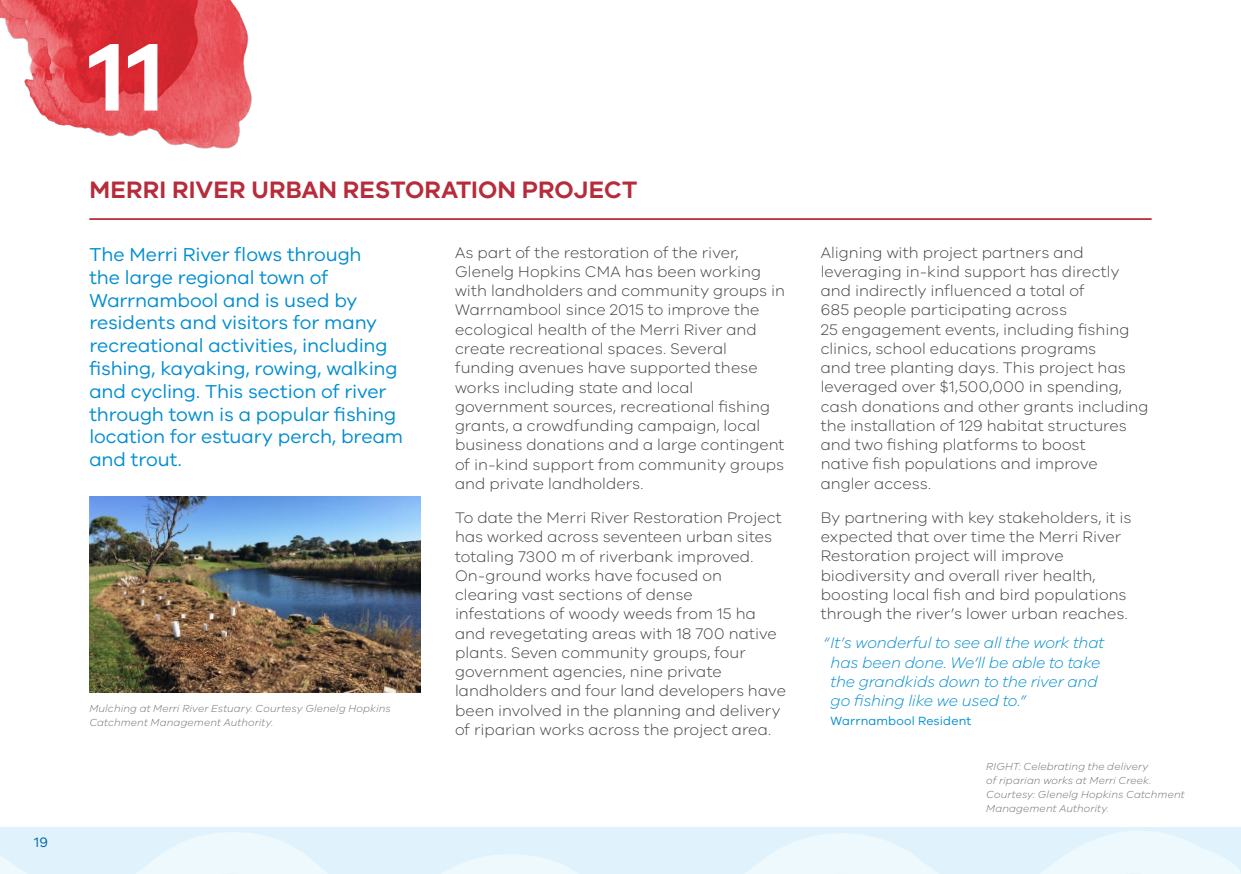
<style>
.page{position:relative;width:1241px;height:874px;background:#fff}
.page>*{position:absolute;margin:0;border:0;box-sizing:border-box;transform-origin:0 0}
.t1{font:600 99.23px "VIC";color:#fff}
.t2{font:600 24.5px "VIC";letter-spacing:.005em;color:#b72b3a}
.t3{font:19.25px/22.8px "VIC";letter-spacing:-.01em;color:#008dd1}
.t4{font:300 15.75px/19.2px "VIC";letter-spacing:.005em;color:#414042}
.t5{font:italic 300 15.75px/19.2px "VIC";letter-spacing:-.01em;color:#008dd1}
.t6{font:14px "VIC";color:#0063a5}
.t7{font:12.25px "VIC";letter-spacing:.01em;color:#008dd1}
.t8{font:italic 300 10.5px/14px "VIC";letter-spacing:.015em;color:#6d6e71}
</style>
<div class="page">
<img style="left:89px;top:496px;width:331px;height:196px">
<hr style="left:89px;top:218px;width:1062px;height:2px;background:#b72b3a">
<svg style="left:0;top:827px;width:1240px;height:46px;background:#e4f4fc"></svg>
<img style="left:0;top:0;width:399px;height:220px">
<p class="t6" style="left:34px;top:833px;width:15px">19</p>
<h1 class="t1" style="left:89px;top:17px;width:51px">?</h1>
<h1 class="t1" style="left:89px;top:17px;width:77px">11</h1>
<h2 class="t2" style="left:89px;top:175px;width:549px">MERRI RIVER URBAN RESTORATION PROJECT</h2>
<p class="t3" style="left:89px;top:242px;width:315px">The Merri River flows through<br>the large regional town of<br>Warrnambool and is used by residents and visitors for many recreational activities, including fishing, kayaking, rowing, walking and cycling. This section of river through town is a popular fishing location for estuary perch, bream and trout.</p>
<p class="t8" style="left:89px;top:700px;width:303px">Mulching at Merri River Estuary. Courtesy Glenelg Hopkins<br>Catchment Management Authority.</p>
<p class="t4" style="left:455px;top:242px;width:331px">As part of the restoration of the river, Glenelg Hopkins CMA has been working with landholders and community groups in Warrnambool since 2015 to improve the ecological health of the Merri River and create recreational spaces. Several funding avenues have supported these works including state and local government sources, recreational fishing grants, a crowdfunding campaign, local business donations and a large contingent of in-kind support from community groups and private landholders.</p>
<p class="t4" style="left:455px;top:507px;width:332px">To date the Merri River Restoration Project has worked across seventeen urban sites totaling 7300 m of riverbank improved.<br>On-ground works have focused on clearing vast sections of dense infestations of woody weeds from 15 ha and revegetating areas with 18 700 native plants. Seven community groups, four government agencies, nine private landholders and four land developers have been involved in the planning and delivery of riparian works across the project area.</p>
<p class="t4" style="left:820px;top:242px;width:329px">Aligning with project partners and leveraging in-kind support has directly and indirectly influenced a total of<br>685 people participating across<br>25 engagement events, including fishing clinics, school educations programs<br>and tree planting days. This project has leveraged over $1,500,000 in spending, cash donations and other grants including the installation of 129 habitat structures and two fishing platforms to boost<br>native fish populations and improve angler access.</p>
<p class="t4" style="left:820px;top:507px;width:312px">By partnering with key stakeholders, it is expected that over time the Merri River Restoration project will improve biodiversity and overall river health, boosting local fish and bird populations through the river’s lower urban reaches.</p>
<p class="t5" style="left:830px;top:632px;width:275px;text-indent:-7px">“It’s wonderful to see all the work that has been done. We’ll be able to take the grandkids down to the river and go fishing like we used to.”</p>
<p class="t7" style="left:830px;top:713px;width:142px">Warrnambool Resident</p>
<p class="t8" style="left:986px;top:759px;width:200px">RIGHT: Celebrating the delivery<br>of riparian works at Merri Creek.<br>Courtesy: Glenelg Hopkins Catchment<br>Management Authority.</p>
</div>
